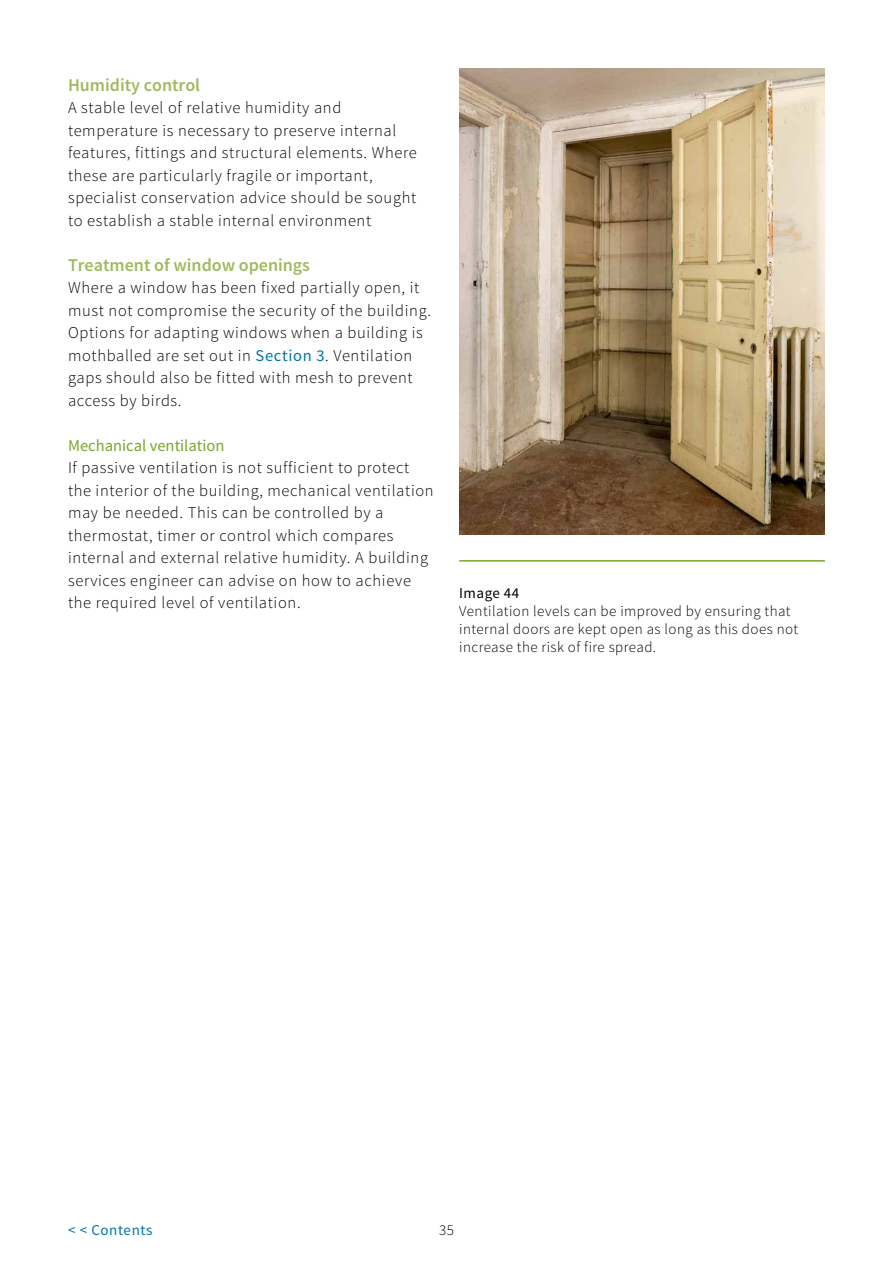
<style>
.page{position:relative;width:893px;height:1263px;background:#fff}
.page>*{position:absolute;margin:0;border:0;box-sizing:border-box;transform-origin:0 0}
.Heading_2{font:600 18px "Source Sans Pro";color:#a0b95e}
.Body_text{font:300 16.5px/22.5px "Source Sans Pro";letter-spacing:.04em;color:#000}
.Heading_3{font:16.5px "Source Sans Pro";color:#79a629}
.IMAGE_text{font:300 15px/18px "Source Sans Pro";letter-spacing:.03em;color:#000}
.t1{font:15px "Source Sans Pro";letter-spacing:.04em;color:#0075a7}
.IMAGE_text-2{font:15px "Source Sans Pro";letter-spacing:.03em;color:#000}
.s1{font-weight:400;color:#0075a7}
</style>
<div class="page">
<img style="left:459px;top:68px;width:366px;height:467px">
<hr style="left:459px;top:560px;width:366px;height:2px;background:#79a629">
<p class="Heading_2" style="left:68px;top:73px;width:134px">Humidity control</p>
<p class="Body_text" style="left:68px;top:96px;width:350px">A stable level of relative humidity and temperature is necessary to preserve internal features, fittings and structural elements. Where these are particularly fragile or important, specialist conservation advice should be sought to establish a stable internal environment</p>
<p class="Heading_2" style="left:68px;top:253px;width:244px">Treatment of window openings</p>
<p class="Body_text" style="left:68px;top:276px;width:364px">Where a window has been fixed partially open, it must not compromise the security of the building.<br>Options for adapting windows when a building is mothballed are set out in <span class="s1">Section 3</span>. Ventilation gaps should also be fitted with mesh to prevent access by birds.</p>
<p class="Heading_3" style="left:68px;top:435px;width:158px">Mechanical ventilation</p>
<p class="Body_text" style="left:68px;top:456px;width:367px">If passive ventilation is not sufficient to protect the interior of the building, mechanical ventilation may be needed. This can be controlled by a thermostat, timer or control which compares internal and external relative humidity. A building services engineer can advise on how to achieve the required level of ventilation.</p>
<p class="IMAGE_text-2" style="left:459px;top:583px;width:61px">Image 44</p>
<p class="IMAGE_text" style="left:459px;top:602px;width:341px">Ventilation levels can be improved by ensuring that internal doors are kept open as long as this does not increase the risk of fire spread.</p>
<p class="t1" style="left:68px;top:1220px;width:86px">&lt; &lt; Contents</p>
<p class="IMAGE_text" style="left:439px;top:1221px;width:16px">35</p>
</div>
